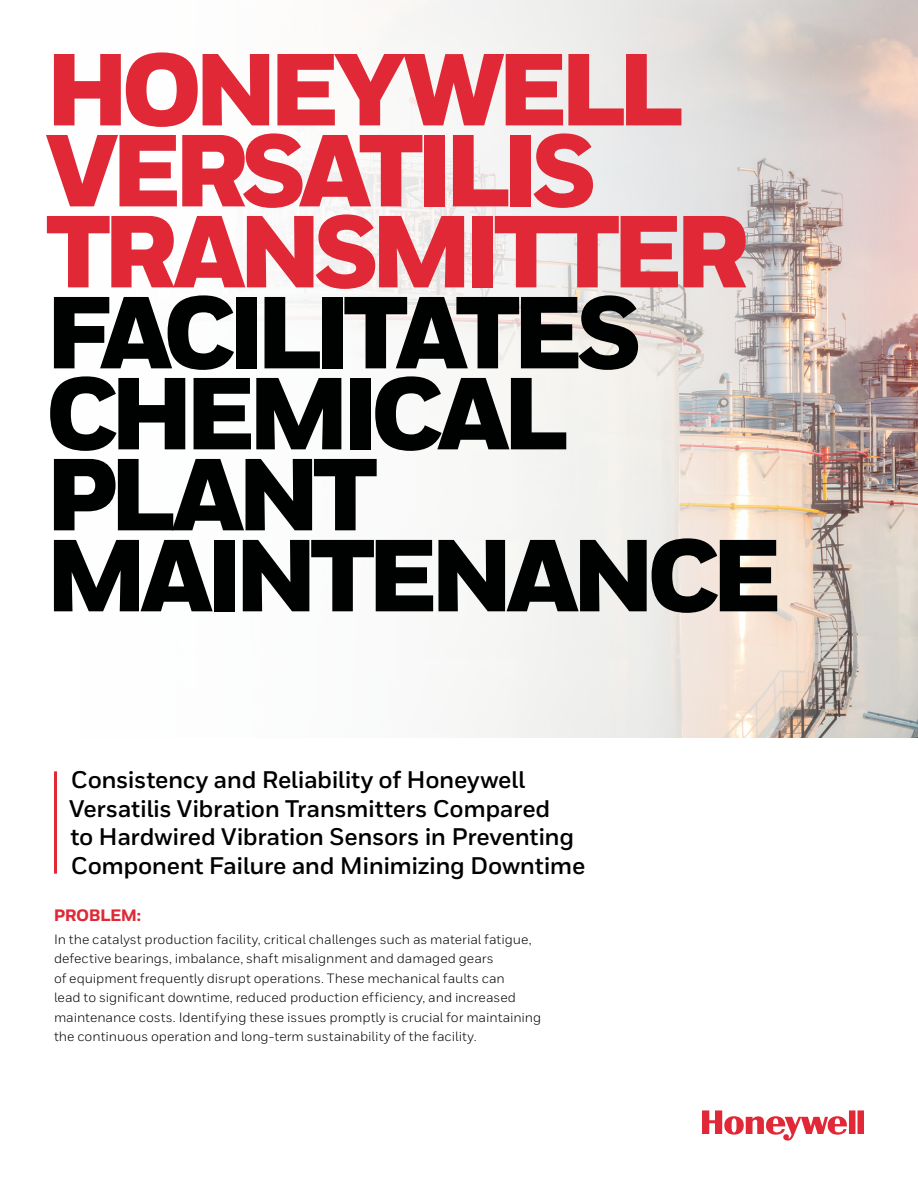
<style>
.page{position:relative;width:918px;height:1188px;background:#fff}
.page>*{position:absolute;margin:0;border:0;box-sizing:border-box;transform-origin:0 0}
.t1{font:900 102px/81px "Honeywell Sans";letter-spacing:-.08em;color:#000101}
.t2{font:900 102px/81px "Honeywell Sans";letter-spacing:-.08em;color:#e02836}
.t3{font:700 24px/28.5px "Honeywell Sans";letter-spacing:-.015em;color:#000}
.t4{font:800 16.5px "Honeywell Sans";letter-spacing:-.03em;color:#e02836}
.t5{font:13.5px/19.5px "Honeywell Sans";color:#000}
</style>
<div class="page">
<img style="left:895px;top:0;width:23px;height:738px">
<svg style="left:272px;top:0;width:623px;height:738px"></svg>
<svg style="left:702px;top:1110px;width:162px;height:31px"></svg>
<hr style="left:54px;top:771px;width:3px;height:103px;background:#e02836">
<h1 class="t2" style="left:45px;top:54px;width:706px">HONEYWELL<br>VERSATILIS<br>TRANSMITTER</h1>
<h1 class="t1" style="left:45px;top:297px;width:738px">FACILITATES<br>CHEMICAL<br>PLANT<br>MAINTENANCE</h1>
<h2 class="t3" style="left:69px;top:766px;width:518px">Consistency and Reliability of Honeywell Versatilis Vibration Transmitters Compared<br>to Hardwired Vibration Sensors in Preventing Component Failure and Minimizing Downtime</h2>
<p class="t4" style="left:54px;top:906px;width:89px">PROBLEM:</p>
<p class="t5" style="left:54px;top:929px;width:489px">In the catalyst production facility, critical challenges such as material fatigue, defective bearings, imbalance, shaft misalignment and damaged gears<br>of equipment frequently disrupt operations. These mechanical faults can<br>lead to significant downtime, reduced production efficiency, and increased maintenance costs. Identifying these issues promptly is crucial for maintaining the continuous operation and long-term sustainability of the facility.</p>
</div>
